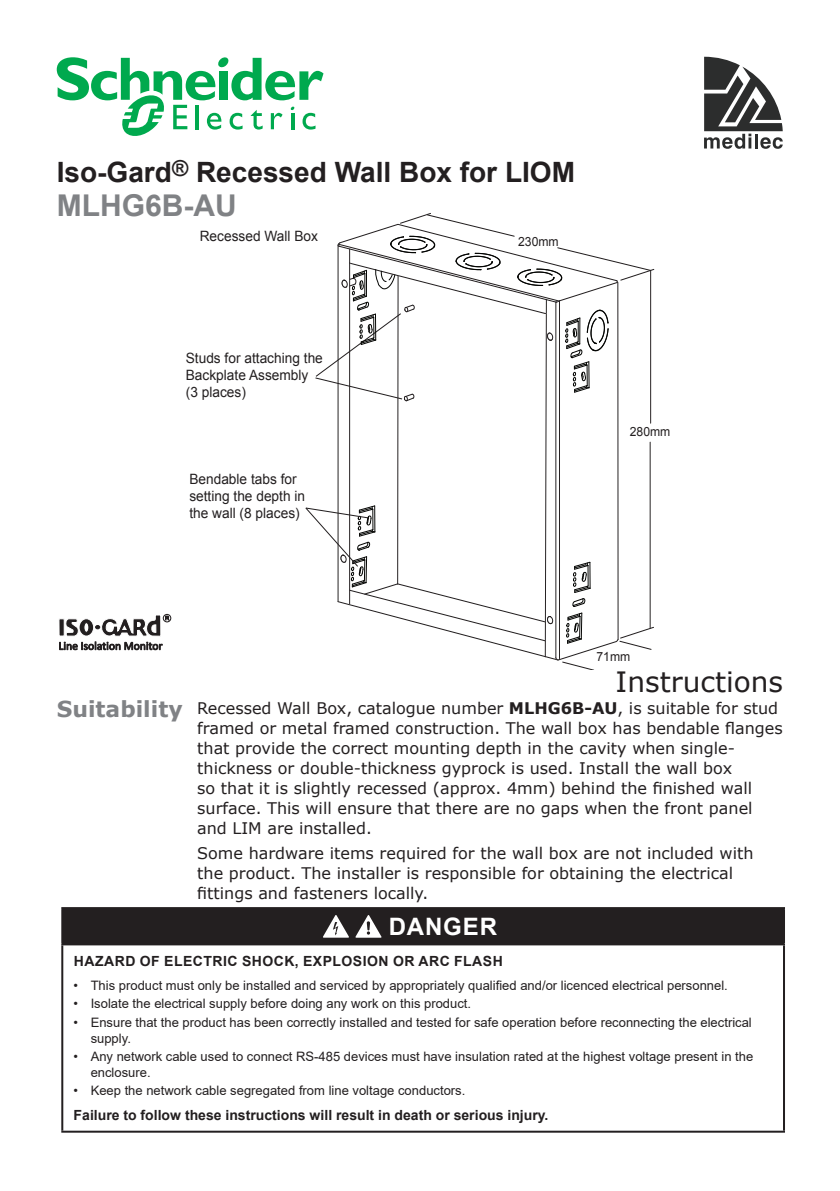
<style>
.page{position:relative;width:840px;height:1191px;background:#fff}
.page>*{position:absolute;margin:0;border:0;box-sizing:border-box;transform-origin:0 0}
.t1{font:700 30px "Arial";color:#808285}
.t2{font:700 28px "Arial";color:#231f20}
.t3{font:28px "Verdana";color:#231f20}
.t4{font:700 24px "Arial";letter-spacing:.035em;color:#fff}
.t5{font:16px/20px "Verdana";color:#231f20}
.t6{font:14.2px/17px "Arial";color:#231f20;scale:.96 1}
.t7{font:700 14px "Arial";color:#231f20}
.t8{font:700 14px "Arial";letter-spacing:.035em;color:#231f20}
.t9{font:13px/15.6px "Arial";color:#231f20}
.t10{font:12.6px "Arial";color:#231f20;scale:.96 1}
.s1{font-weight:700;font-size:22px;color:#808285}
.s2{font-weight:700}
</style>
<div class="page">
<svg style="left:57px;top:57px;width:266px;height:79px"></svg>
<svg style="left:704px;top:57px;width:78px;height:92px"></svg>
<svg style="left:305px;top:213px;width:349px;height:456px"></svg>
<div style="left:163px;top:614px;width:8px;height:8px;border:1px solid #231f20;border-radius:50%"></div>
<svg style="left:59px;top:614px;width:110px;height:37px"></svg>
<div style="left:62px;top:908px;width:721px;height:36px;background:#231f20"></div>
<hr style="left:61px;top:907px;width:723px;height:2px;background:#231f20">
<hr style="left:61px;top:909px;width:2px;height:34px;background:#231f20">
<hr style="left:782px;top:909px;width:2px;height:34px;background:#231f20">
<hr style="left:61px;top:943px;width:723px;height:2px;background:#231f20">
<hr style="left:61px;top:945px;width:2px;height:185px;background:#231f20">
<hr style="left:782px;top:945px;width:2px;height:185px;background:#231f20">
<hr style="left:61px;top:1130px;width:723px;height:2px;background:#231f20">
<svg style="left:355px;top:915px;width:26px;height:22px"></svg>
<svg style="left:323px;top:915px;width:26px;height:22px"></svg>
<h2 class="t2" style="left:57px;top:152px;width:519px">Iso-Gard<sup>®</sup> Recessed Wall Box for LIOM</h2>
<h1 class="t1" style="left:57px;top:184px;width:181px">MLHG6B-AU</h1>
<p class="t6" style="left:200px;top:227px;width:125px">Recessed Wall Box</p>
<p class="t10" style="left:518px;top:233px;width:44px">230mm</p>
<p class="t6" style="left:186px;top:350px;width:144px">Studs for attaching the<br>Backplate Assembly (3 places)</p>
<p class="t6" style="left:189px;top:471px;width:122px">Bendable tabs for setting the depth in the wall (8 places)</p>
<p class="t10" style="left:629px;top:423px;width:44px">280mm</p>
<p class="t10" style="left:596px;top:648px;width:37px">71mm</p>
<h2 class="t3" style="left:615px;top:663px;width:169px">Instructions</h2>
<p class="t5" style="left:197px;top:697px;width:586px;text-indent:-140px"><span class="s1">Suitability</span> Recessed Wall Box, catalogue number <span class="s2">MLHG6B-AU</span>, is suitable for stud framed or metal framed construction. The wall box has bendable flanges that provide the correct mounting depth in the cavity when single&shy;thickness or double-thickness gyprock is used. Install the wall box<br>so that it is slightly recessed (approx. 4mm) behind the finished wall surface. This will ensure that there are no gaps when the front panel and LIM are installed.</p>
<p class="t5" style="left:197px;top:843px;width:557px">Some hardware items required for the wall box are not included with the product. The installer is responsible for obtaining the electrical fittings and fasteners locally.</p>
<h3 class="t4" style="left:388px;top:909px;width:110px">DANGER</h3>
<p class="t8" style="left:74px;top:951px;width:430px">HAZARD OF ELECTRIC SHOCK, EXPLOSION OR ARC FLASH</p>
<p class="t9" style="left:74px;top:977px;width:655px">• This product must only be installed and serviced by appropriately qualified and/or licenced electrical personnel.</p>
<p class="t9" style="left:74px;top:996px;width:399px">• Isolate the electrical supply before doing any work on this product.</p>
<p class="t9" style="left:91px;top:1014px;width:662px;text-indent:-17px">• Ensure that the product has been correctly installed and tested for safe operation before reconnecting the electrical supply.</p>
<p class="t9" style="left:91px;top:1048px;width:663px;text-indent:-17px">• Any network cable used to connect RS-485 devices must have insulation rated at the highest voltage present in the enclosure.</p>
<p class="t9" style="left:74px;top:1082px;width:393px">• Keep the network cable segregated from line voltage conductors.</p>
<p class="t7" style="left:74px;top:1105px;width:476px">Failure to follow these instructions will result in death or serious injury.</p>
</div>
